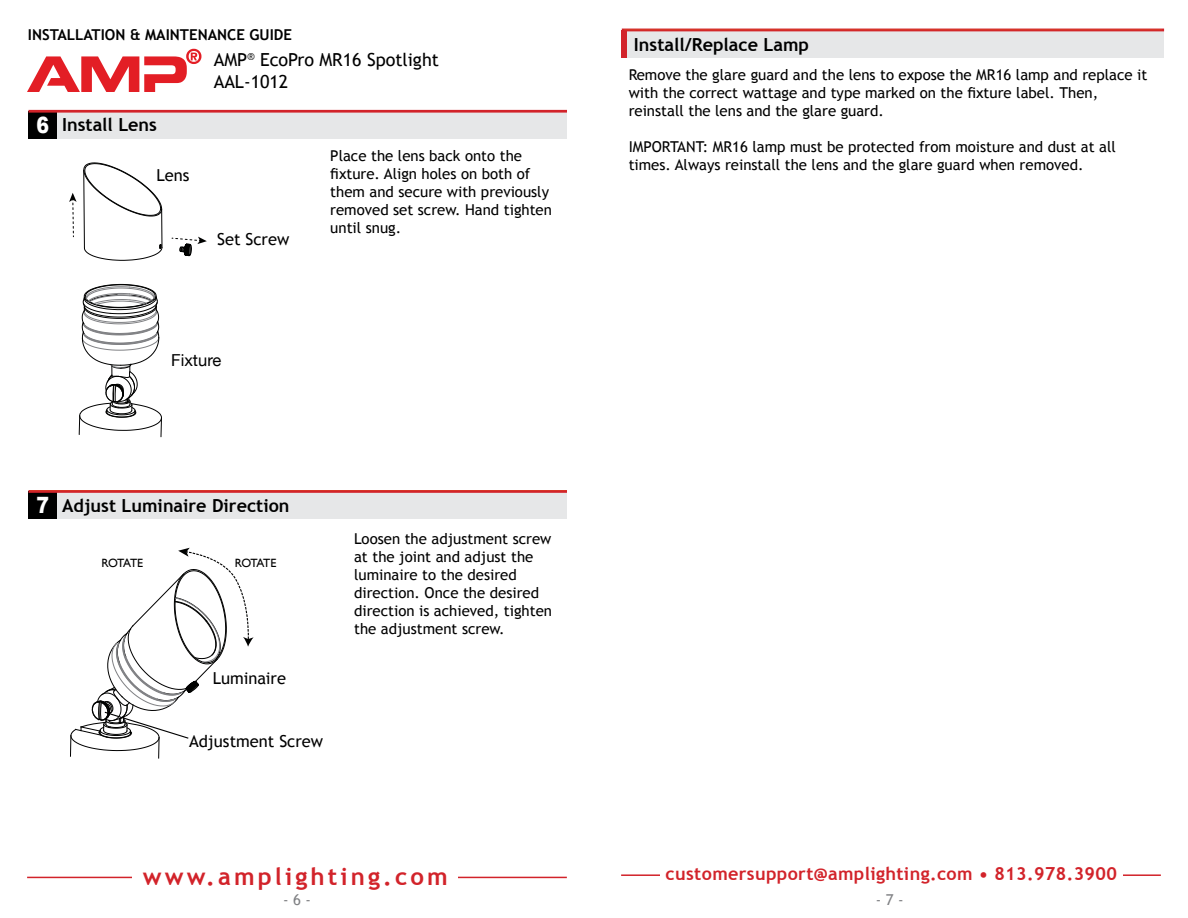
<style>
.page{position:relative;width:1188px;height:918px;background:#fff}
.page>*{position:absolute;margin:0;border:0;box-sizing:border-box;transform-origin:0 0}
.t1{font:700 24px "Trebuchet MS";letter-spacing:.13em;color:#d2232a}
.t2{font:700 18px "Trebuchet MS";color:#000}
.t3{font:700 18px "Trebuchet MS";letter-spacing:.02em;color:#d2232a}
.t4{font:18px/21.6px "Trebuchet MS";color:#000}
.t5{font:16.5px "Trebuchet MS";color:#000}
.t6{font:16.5px "Helvetica Neue";color:#000}
.t7{font:15px/18px "Trebuchet MS";color:#000}
.t8{font:700 15px "Trebuchet MS";color:#000}
.t9{font:15px "Trebuchet MS";color:#808184}
.t10{font:12px "Gill Sans";letter-spacing:-.065em;color:#000}
.s1{font-family:"Arial";font-weight:900;font-size:22.5px;color:#fff}
</style>
<div class="page">
<svg style="left:69px;top:193px;width:8px;height:44px"></svg>
<svg style="left:172px;top:237px;width:35px;height:20px"></svg>
<svg style="left:83px;top:162px;width:80px;height:99px"></svg>
<svg style="left:78px;top:283px;width:84px;height:155px"></svg>
<div style="left:34px;top:111px;width:533px;height:28px;background:#e6e7e8"></div>
<div style="left:29px;top:111px;width:28px;height:28px;background:#000"></div>
<div style="left:29px;top:110px;width:538px;height:3px;border:1px solid #d2232a"></div>
<div style="left:34px;top:491px;width:533px;height:28px;background:#e6e7e8"></div>
<div style="left:29px;top:491px;width:28px;height:28px;background:#000"></div>
<div style="left:29px;top:490px;width:538px;height:3px;border:1px solid #d2232a"></div>
<div style="left:624px;top:30px;width:540px;height:28px;background:#e6e7e8"></div>
<div style="left:622px;top:30px;width:5px;height:28px;background:#d2232a"></div>
<div style="left:622px;top:29px;width:542px;height:2px;border:1px solid #d2232a"></div>
<div style="left:157px;top:169px;width:33px;height:12px;background:#fff"></div>
<svg style="left:70px;top:548px;width:184px;height:210px"></svg>
<svg style="left:27px;top:49px;width:174px;height:43px"></svg>
<hr style="left:621px;top:874px;width:540px;height:2px;background:#d2232a">
<div style="left:660px;top:867px;width:463px;height:13px;background:#fff"></div>
<hr style="left:27px;top:877px;width:540px;height:1px;background:#d2232a">
<div style="left:133px;top:867px;width:325px;height:18px;background:#fff"></div>
<p class="t8" style="left:28px;top:25px;width:266px">INSTALLATION &amp; MAINTENANCE GUIDE</p>
<p class="t2" style="left:36px;top:113px;width:122px"><span class="s1">6</span> Install Lens</p>
<p class="t5" style="left:157px;top:165px;width:35px">Lens</p>
<p class="t4" style="left:214px;top:50px;width:227px">AMP<sup>®</sup> EcoPro MR16 Spotlight<br>AAL-1012</p>
<p class="t5" style="left:217px;top:230px;width:74px">Set Screw</p>
<p class="t7" style="left:330px;top:147px;width:223px">Place the lens back onto the fixture. Align holes on both of them and secure with previously removed set screw. Hand tighten until snug.</p>
<p class="t6" style="left:171px;top:348px;width:52px">Fixture</p>
<p class="t2" style="left:36px;top:494px;width:255px"><span class="s1">7</span> Adjust Luminaire Direction</p>
<p class="t10" style="left:102px;top:556px;width:43px">ROTATE</p>
<p class="t10" style="left:235px;top:556px;width:43px">ROTATE</p>
<p class="t5" style="left:213px;top:668px;width:75px">Luminaire</p>
<p class="t5" style="left:189px;top:731px;width:136px">Adjustment Screw</p>
<p class="t7" style="left:354px;top:530px;width:199px">Loosen the adjustment screw at the joint and adjust the luminaire to the desired direction. Once the desired direction is achieved, tighten the adjustment screw.</p>
<p class="t2" style="left:634px;top:33px;width:176px">Install/Replace Lamp</p>
<p class="t7" style="left:629px;top:66px;width:520px">Remove the glare guard and the lens to expose the MR16 lamp and replace it with the correct wattage and type marked on the fixture label. Then, reinstall the lens and the glare guard.</p>
<p class="t7" style="left:629px;top:138px;width:489px">IMPORTANT: MR16 lamp must be protected from moisture and dust at all times. Always reinstall the lens and the glare guard when removed.</p>
<h1 class="t1" style="left:143px;top:861px;width:307px">www.amplighting.com</h1>
<p class="t3" style="left:666px;top:863px;width:453px">customersupport@amplighting.com • 813.978.3900</p>
<p class="t9" style="left:283px;top:891px;width:29px">- 6 -</p>
<p class="t9" style="left:876px;top:891px;width:29px">- 7 -</p>
</div>
